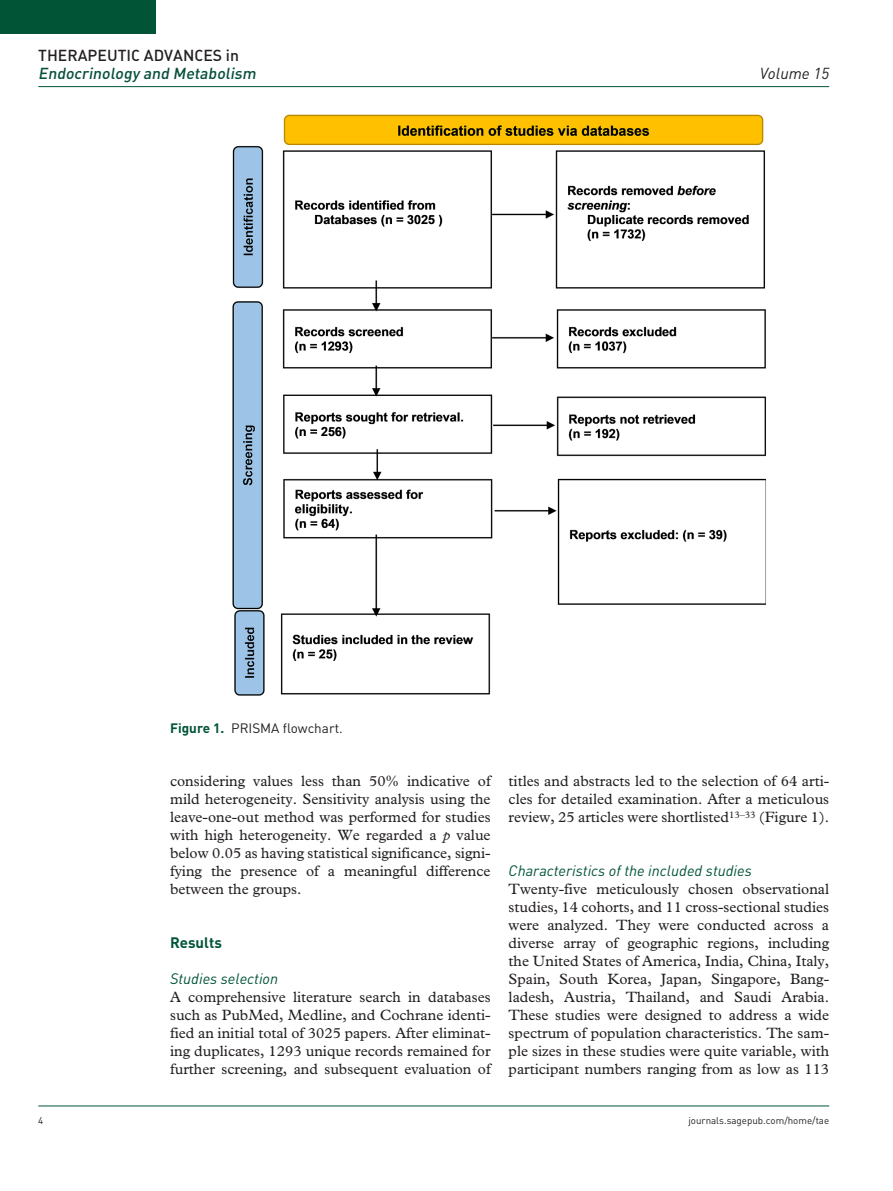
<style>
.page{position:relative;width:893px;height:1191px;background:#fff}
.page>*{position:absolute;margin:0;border:0;box-sizing:border-box;transform-origin:0 0}
.t1{font:italic 15.75px "DIN Medium Alternate";color:#07503b}
.t2{font:15.75px "DIN Medium Alternate";color:#231f20}
.t3{font:italic 15.75px "DIN";color:#231f20}
.t4{font:15px/18px "Plantin Std";color:#231f20;text-align:justify}
.t5{font:italic 15px "DIN";color:#015436}
.t6{font:700 15px "DIN";color:#015436}
.t7{font:13.5px "DIN";color:#231f20}
.t8{font:9.75px "DIN";color:#231f20}
.s1{font-weight:700;color:#015436}
.s2{font-style:italic}
</style>
<div class="page">
<hr style="left:38px;top:86px;width:791px;height:1px;background:#015436">
<hr style="left:38px;top:1105px;width:791px;height:1px;background:#015436">
<div style="left:0;top:0;width:155px;height:34px;background:#015436"></div>
<img style="left:232px;top:114px;width:534px;height:582px">
<p class="t2" style="left:38px;top:45px;width:202px">THERAPEUTIC ADVANCES IN</p>
<p class="t1" style="left:38px;top:63px;width:222px">Endocrinology and Metabolism</p>
<p class="t3" style="left:760px;top:63px;width:71px">Volume 15</p>
<p class="t7" style="left:170px;top:719px;width:174px"><span class="s1">Figure 1.</span> PRISMA flowchart.</p>
<p class="t4" style="left:170px;top:772px;width:322px">considering values less than 50% indicative of mild heterogeneity. Sensitivity analysis using the leave-one-out method was performed for studies with high heterogeneity. We regarded a <span class="s2">p</span> value below 0.05 as having statistical significance, signi&shy;fying the presence of a meaningful difference between the groups.</p>
<p class="t6" style="left:170px;top:933px;width:53px">Results</p>
<p class="t5" style="left:170px;top:969px;width:110px">Studies selection</p>
<p class="t4" style="left:170px;top:988px;width:322px">A comprehensive literature search in databases such as PubMed, Medline, and Cochrane identi&shy;fied an initial total of 3025 papers. After eliminat&shy;ing duplicates, 1293 unique records remained for further screening, and subsequent evaluation of</p>
<p class="t4" style="left:509px;top:772px;width:322px">titles and abstracts led to the selection of 64 arti&shy;cles for detailed examination. After a meticulous review, 25 articles were shortlisted<sup>13–33</sup> (Figure 1).</p>
<p class="t5" style="left:509px;top:861px;width:245px">Characteristics of the included studies</p>
<p class="t4" style="left:509px;top:880px;width:322px">Twenty-five meticulously chosen observational studies, 14 cohorts, and 11 cross-sectional studies were analyzed. They were conducted across a diverse array of geographic regions, including the United States of America, India, China, Italy, Spain, South Korea, Japan, Singapore, Bang&shy;ladesh, Austria, Thailand, and Saudi Arabia.<br>These studies were designed to address a wide spectrum of population characteristics. The sam&shy;ple sizes in these studies were quite variable, with participant numbers ranging from as low as 113</p>
<p class="t8" style="left:38px;top:1114px;width:7px">4</p>
<p class="t8" style="left:688px;top:1114px;width:142px">journals.sagepub.com/home/tae</p>
</div>
